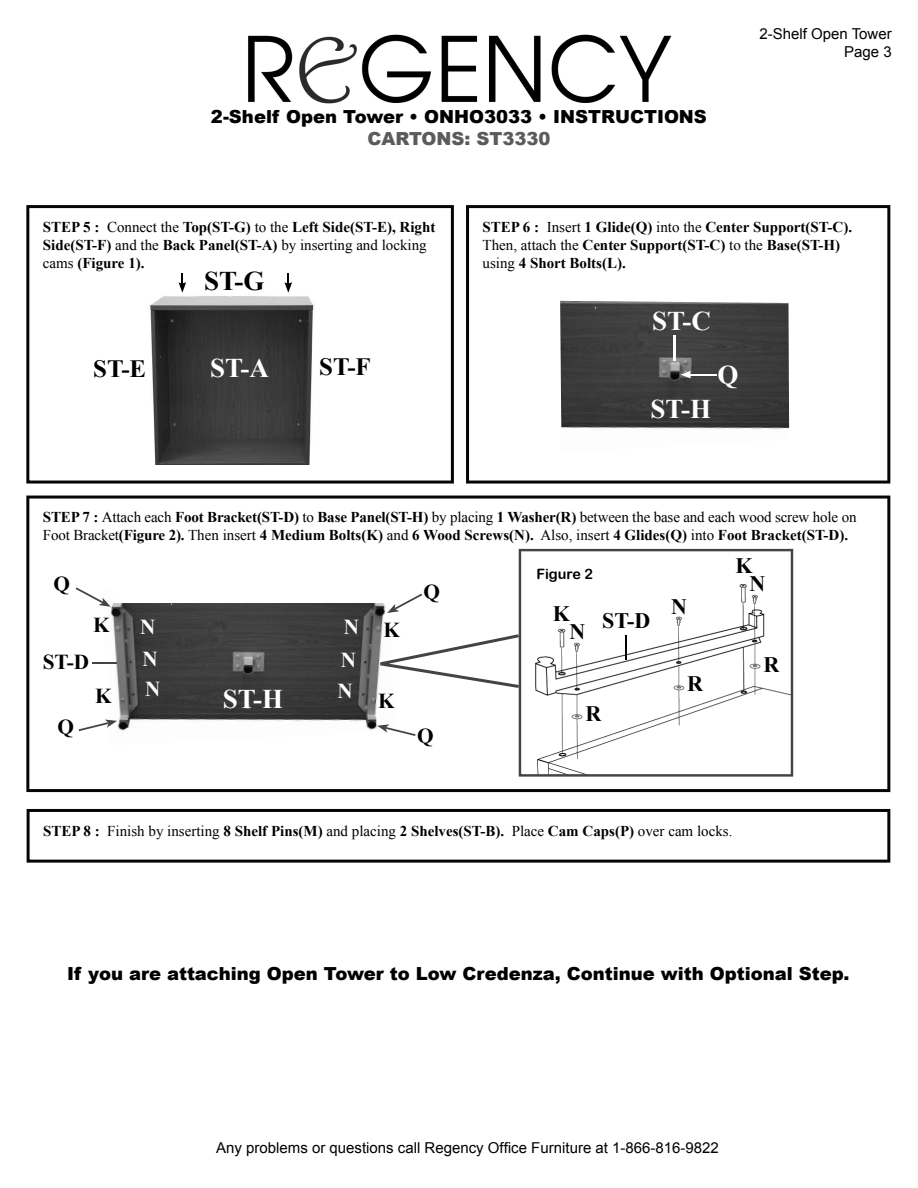
<style>
.page{position:relative;width:918px;height:1188px;background:#fff}
.page>*{position:absolute;margin:0;border:0;box-sizing:border-box;transform-origin:0 0}
.t1{font:700 27px "Times New Roman";color:#fff}
.t2{font:700 27px "Times New Roman";color:#000}
.t3{font:700 24.9px "Times New Roman";color:#000}
.t4{font:700 22.05px/17.9px "Times New Roman";color:#000}
.t5{font:700 21.3px "Times New Roman";color:#000}
.t6{font:700 21.3px/31px "Times New Roman";color:#fff}
.t7{font:900 18px "Arial";color:#000}
.t8{font:900 18px "Arial";color:#5b5b5b}
.t9{font:700 15px/18px "Times New Roman";color:#000}
.t10{font:15px "Times New Roman";color:#000}
.t11{font:15px/18px "Arial";color:#000;text-align:right}
.t12{font:14.25px "Arial Rounded MT Bold";color:#000}
.s1{font-weight:400}
.s2{font-weight:700}
</style>
<div class="page">
<svg style="left:26px;top:496px;width:864px;height:296px"></svg>
<img style="left:103px;top:576px;width:293px;height:169px">
<svg style="left:26px;top:205px;width:428px;height:279px"></svg>
<img style="left:143px;top:283px;width:183px;height:182px">
<svg style="left:179px;top:273px;width:7px;height:20px"></svg>
<svg style="left:284px;top:273px;width:8px;height:20px"></svg>
<svg style="left:466px;top:205px;width:424px;height:279px"></svg>
<img style="left:560px;top:301px;width:229px;height:151px">
<svg style="left:681px;top:371px;width:36px;height:7px"></svg>
<hr style="left:673px;top:335px;width:3px;height:25px;background:#fff">
<div style="left:113px;top:570px;width:275px;height:33px;background:#fff"></div>
<svg style="left:76px;top:587px;width:35px;height:20px"></svg>
<svg style="left:387px;top:594px;width:35px;height:19px"></svg>
<svg style="left:377px;top:724px;width:39px;height:12px"></svg>
<svg style="left:79px;top:720px;width:38px;height:11px"></svg>
<svg style="left:519px;top:549px;width:274px;height:228px"></svg>
<svg style="left:380px;top:634px;width:139px;height:54px"></svg>
<hr style="left:625px;top:635px;width:2px;height:24px;background:#000">
<svg style="left:27px;top:809px;width:863px;height:54px"></svg>
<hr style="left:92px;top:662px;width:25px;height:2px;background:#434343">
<img style="left:248px;top:34px;width:425px;height:76px">
<p class="t7" style="left:211px;top:103px;width:497px">2-Shelf Open Tower • ONHO3033 • INSTRUCTIONS</p>
<p class="t8" style="left:367px;top:125px;width:185px">CARTONS: ST3330</p>
<p class="t11" style="left:760px;top:25px;width:134px">2-Shelf Open Tower<br>Page 3</p>
<p class="t9" style="left:43px;top:218px;width:394px">STEP 5 : <span class="s1">Connect the</span> Top(ST-G) <span class="s1">to the</span> Left Side(ST-E), Right<br>Side(ST-F) <span class="s1">and the</span> Back Panel(ST-A) <span class="s1">by inserting and locking cams</span> (Figure 1).</p>
<h1 class="t2" style="left:204px;top:262px;width:62px">ST-G</h1>
<h2 class="t3" style="left:93px;top:352px;width:54px">ST-E</h2>
<h1 class="t1" style="left:210px;top:349px;width:61px">ST-A</h1>
<h2 class="t3" style="left:319px;top:350px;width:53px">ST-F</h2>
<p class="t9" style="left:483px;top:218px;width:371px">STEP 6 : <span class="s1">Insert</span> 1 Glide(Q) <span class="s1">into the</span> Center Support(ST-C).<br><span class="s1">Then, attach the</span> Center Support(ST-C) <span class="s1">to the</span> Base(ST-H) <span class="s1">using</span> 4 Short Bolts(L).</p>
<h1 class="t1" style="left:652px;top:303px;width:61px">ST-C</h1>
<h1 class="t1" style="left:650px;top:390px;width:62px">ST-H</h1>
<h1 class="t1" style="left:718px;top:356px;width:23px">Q</h1>
<p class="t9" style="left:43px;top:508px;width:815px">STEP 7 : <span class="s1">Attach each</span> Foot Bracket(ST-D) <span class="s1">to</span> Base Panel(ST-H) <span class="s1">by placing</span> 1 Washer(R) <span class="s1">between the base and each wood screw hole on<br>Foot Bracket</span>(Figure 2). <span class="s1">Then insert</span> 4 Medium Bolts(K) <span class="s1">and</span> 6 Wood Screws(N). <span class="s1">Also, insert</span> 4 Glides(Q) <span class="s1">into</span> Foot Bracket(ST-D).</p>
<h3 class="t5" style="left:54px;top:569px;width:18px">Q</h3>
<h3 class="t5" style="left:93px;top:610px;width:18px">K</h3>
<h3 class="t5" style="left:43px;top:648px;width:48px">ST-D</h3>
<h3 class="t5" style="left:57px;top:712px;width:18px">Q</h3>
<h3 class="t5" style="left:95px;top:681px;width:18px">K</h3>
<h3 class="t6" style="left:140px;top:611px;width:22px">N<br>N<br>N</h3>
<h3 class="t6" style="left:341px;top:610px;width:20px;line-height:33.2px">N<br>N</h3>
<h3 class="t6" style="left:338px;top:675px;width:17px">N</h3>
<h1 class="t1" style="left:223px;top:680px;width:62px">ST-H</h1>
<h3 class="t5" style="left:383px;top:615px;width:18px">K</h3>
<h3 class="t5" style="left:424px;top:577px;width:18px">Q</h3>
<h3 class="t5" style="left:378px;top:687px;width:18px">K</h3>
<h3 class="t5" style="left:417px;top:721px;width:18px">Q</h3>
<p class="t12" style="left:537px;top:565px;width:58px">Figure 2</p>
<h3 class="t4" style="left:569px;top:604px;width:17px;text-indent:-17px">K<br>N</h3>
<h3 class="t4" style="left:671px;top:597px;width:17px">N</h3>
<h3 class="t4" style="left:602px;top:612px;width:50px">ST-D</h3>
<h3 class="t4" style="left:585px;top:704px;width:17px">R</h3>
<h3 class="t4" style="left:687px;top:674px;width:17px">R</h3>
<h3 class="t4" style="left:749px;top:556px;width:17px;text-indent:-14px">K<br>N</h3>
<h3 class="t4" style="left:764px;top:655px;width:17px">R</h3>
<p class="t10" style="left:43px;top:821px;width:691px"><span class="s2">STEP 8 :</span> Finish by inserting <span class="s2">8 Shelf Pins(M)</span> and placing <span class="s2">2 Shelves(ST-B).</span> Place <span class="s2">Cam Caps(P)</span> over cam locks.</p>
<p class="t7" style="left:67px;top:961px;width:784px">If you are attaching Open Tower to Low Credenza, Continue with Optional Step.</p>
<p class="t11" style="left:216px;top:1139px;width:504px">Any problems or questions call Regency Office Furniture at 1-866-816-9822</p>
</div>
